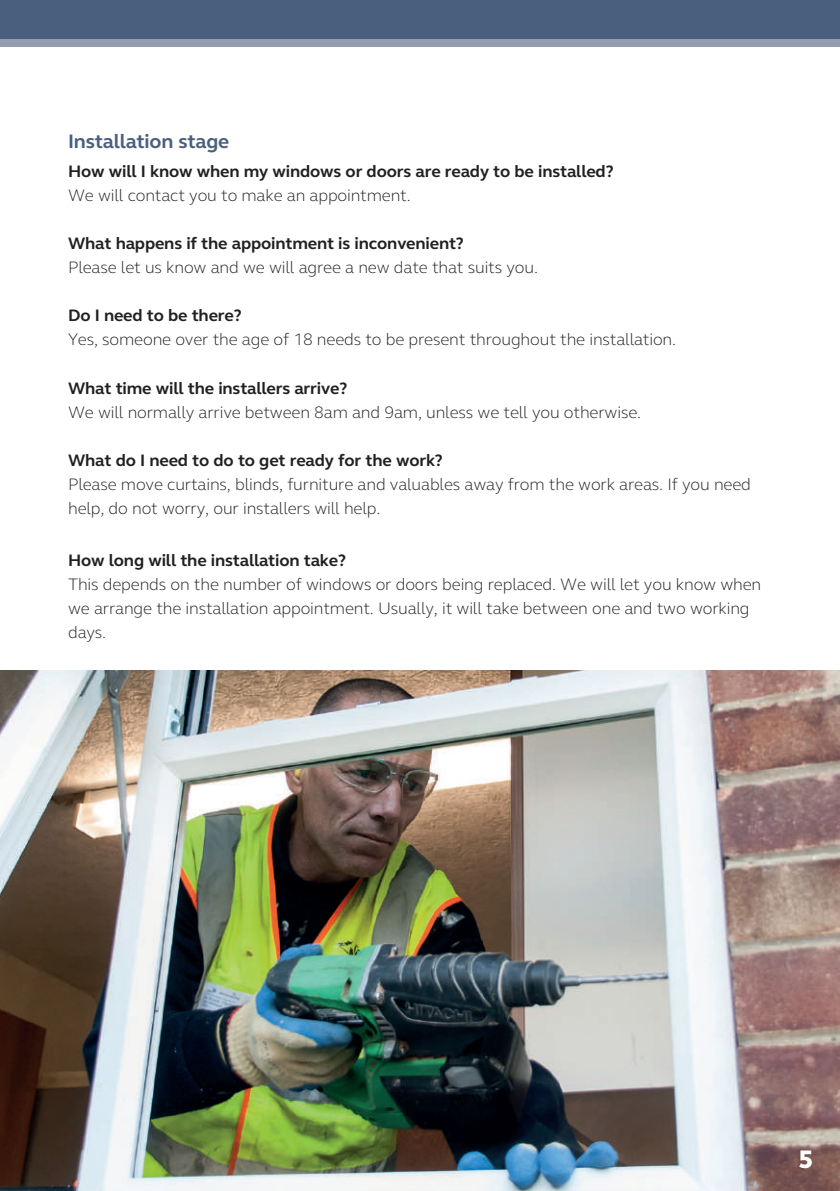
<style>
.page{position:relative;width:840px;height:1191px;background:#fff}
.page>*{position:absolute;margin:0;border:0;box-sizing:border-box;transform-origin:0 0}
.t1{font:800 26px "FS Elliot";color:#fff}
.t2{font:700 20px "FS Elliot";letter-spacing:-.01em;color:#48607d}
.t3{font:300 17px/24px "FS Elliot";letter-spacing:-.01em;color:#231f20}
.t4{font:700 17px "FS Elliot";letter-spacing:-.01em;color:#231f20}
</style>
<div class="page">
<img style="left:0;top:670px;width:839px;height:521px">
<div style="left:0;top:0;width:839px;height:39px;background:#48607d"></div>
<div style="left:0;top:39px;width:839px;height:8px;background:#949db0"></div>
<p class="t2" style="left:68px;top:128px;width:162px">Installation stage</p>
<p class="t4" style="left:68px;top:160px;width:546px">How will I know when my windows or doors are ready to be installed?</p>
<p class="t3" style="left:68px;top:183px;width:344px">We will contact you to make an appointment.</p>
<p class="t4" style="left:68px;top:232px;width:397px">What happens if the appointment is inconvenient?</p>
<p class="t3" style="left:68px;top:255px;width:471px">Please let us know and we will agree a new date that suits you.</p>
<p class="t4" style="left:68px;top:304px;width:175px">Do I need to be there?</p>
<p class="t3" style="left:68px;top:327px;width:609px">Yes, someone over the age of 18 needs to be present throughout the installation.</p>
<p class="t4" style="left:68px;top:376px;width:280px">What time will the installers arrive?</p>
<p class="t3" style="left:68px;top:399px;width:574px">We will normally arrive between 8am and 9am, unless we tell you otherwise.</p>
<p class="t4" style="left:68px;top:448px;width:376px">What do I need to do to get ready for the work?</p>
<p class="t3" style="left:68px;top:471px;width:684px">Please move curtains, blinds, furniture and valuables away from the work areas. If you need help, do not worry, our installers will help.</p>
<p class="t4" style="left:68px;top:549px;width:279px">How long will the installation take?</p>
<p class="t3" style="left:68px;top:572px;width:694px">This depends on the number of windows or doors being replaced. We will let you know when we arrange the installation appointment. Usually, it will take between one and two working days.</p>
<h1 class="t1" style="left:798px;top:1141px;width:16px">5</h1>
</div>
